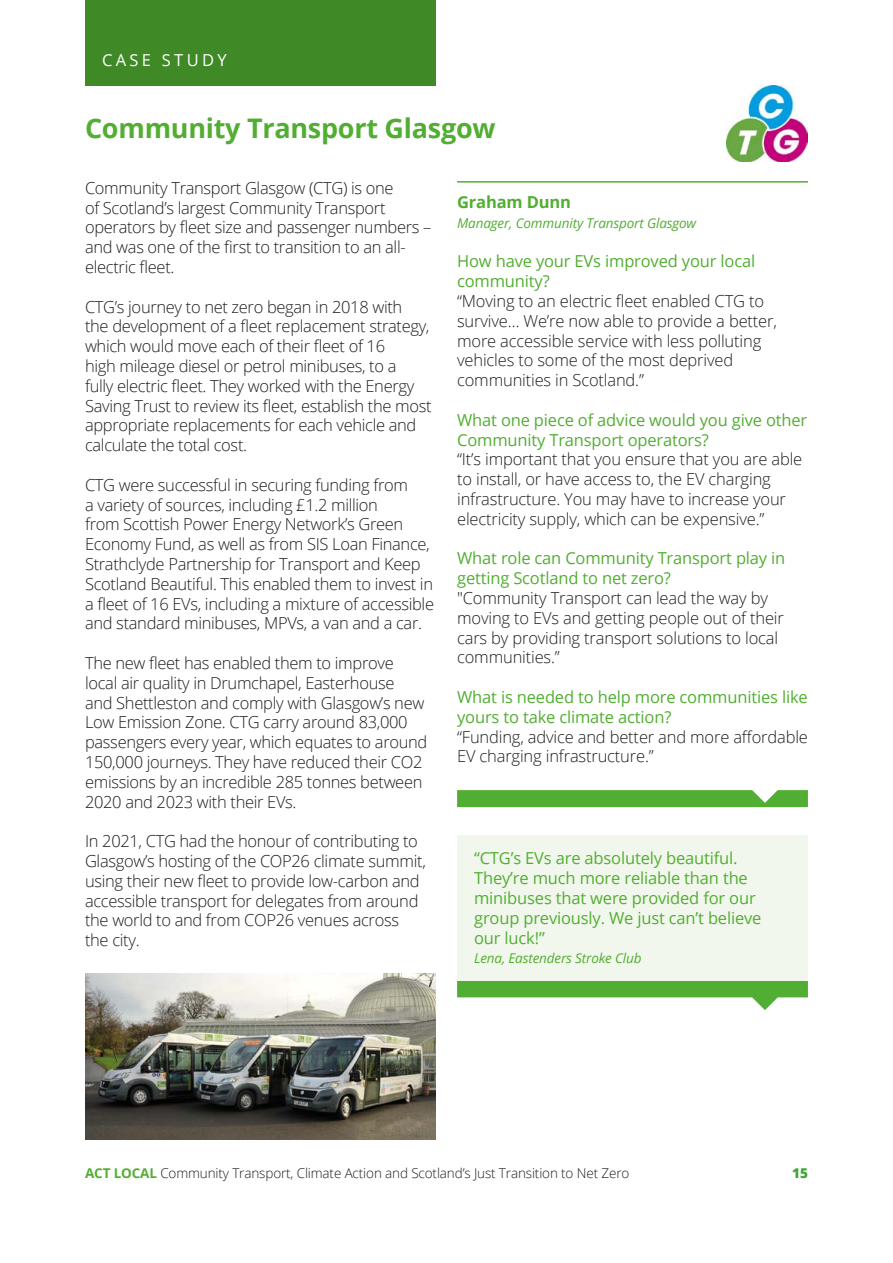
<style>
.page{position:relative;width:893px;height:1263px;background:#fff}
.page>*{position:absolute;margin:0;border:0;box-sizing:border-box;transform-origin:0 0}
.t1{font:700 27px "Open Sans";letter-spacing:-.01em;color:#52ae32}
.t2{font:300 16.5px/19.8px "Open Sans";letter-spacing:-.02em;color:#1d1d1b}
.t3{font:16.5px/19.8px "Open Sans";letter-spacing:-.01em;color:#52ae32}
.t4{font:700 16.5px "Open Sans";letter-spacing:-.01em;color:#52ae32}
.t5{font:16.5px "Open Sans";letter-spacing:.2em;color:#fff}
.t6{font:300 13.5px "Open Sans";letter-spacing:-.01em;color:#1d1d1b}
.t7{font:italic 13.5px "Open Sans";letter-spacing:-.01em;color:#52ae32}
.t8{font:800 13.5px "Open Sans";color:#3fa535}
.s1{font-weight:700;color:#52ae32}
</style>
<div class="page">
<img style="left:726px;top:85px;width:82px;height:76px">
<img style="left:85px;top:974px;width:351px;height:166px">
<hr style="left:457px;top:181px;width:351px;height:2px;background:#52ae32">
<svg style="left:457px;top:790px;width:351px;height:17px;background:#57b038"></svg>
<svg style="left:457px;top:980px;width:351px;height:30px"></svg>
<div style="left:457px;top:835px;width:351px;height:145px;background:#f2f7ed"></div>
<div style="left:85px;top:0;width:351px;height:85px;background:#408927"></div>
<p class="t5" style="left:102px;top:49px;width:126px">CASE STUDY</p>
<h1 class="t1" style="left:85px;top:109px;width:412px">Community Transport Glasgow</h1>
<p class="t2" style="left:85px;top:177px;width:348px">Community Transport Glasgow (CTG) is one<br>of Scotland’s largest Community Transport operators by fleet size and passenger numbers – and was one of the first to transition to an all&shy;electric fleet.</p>
<p class="t2" style="left:85px;top:296px;width:348px">CTG’s journey to net zero began in 2018 with<br>the development of a fleet replacement strategy, which would move each of their fleet of 16<br>high mileage diesel or petrol minibuses, to a<br>fully electric fleet. They worked with the Energy Saving Trust to review its fleet, establish the most appropriate replacements for each vehicle and calculate the total cost.</p>
<p class="t2" style="left:85px;top:474px;width:350px">CTG were successful in securing funding from<br>a variety of sources, including £1.2 million<br>from Scottish Power Energy Network’s Green Economy Fund, as well as from SIS Loan Finance, Strathclyde Partnership for Transport and Keep Scotland Beautiful. This enabled them to invest in a fleet of 16 EVs, including a mixture of accessible and standard minibuses, MPVs, a van and a car.</p>
<p class="t2" style="left:85px;top:653px;width:344px">The new fleet has enabled them to improve local air quality in Drumchapel, Easterhouse<br>and Shettleston and comply with Glasgow’s new Low Emission Zone. CTG carry around 83,000 passengers every year, which equates to around 150,000 journeys. They have reduced their CO2 emissions by an incredible 285 tonnes between 2020 and 2023 with their EVs.</p>
<p class="t2" style="left:85px;top:831px;width:342px">In 2021, CTG had the honour of contributing to Glasgow’s hosting of the COP26 climate summit, using their new fleet to provide low-carbon and accessible transport for delegates from around the world to and from COP26 venues across the city.</p>
<p class="t4" style="left:457px;top:190px;width:115px">Graham Dunn</p>
<p class="t7" style="left:457px;top:214px;width:241px">Manager, Community Transport Glasgow</p>
<p class="t3" style="left:457px;top:251px;width:300px">How have your EVs improved your local community?</p>
<p class="t2" style="left:457px;top:291px;width:321px">“Moving to an electric fleet enabled CTG to survive… We’re now able to provide a better, more accessible service with less polluting vehicles to some of the most deprived communities in Scotland.”</p>
<p class="t3" style="left:457px;top:409px;width:352px">What one piece of advice would you give other<br>Community Transport operators?</p>
<p class="t2" style="left:457px;top:449px;width:347px">“It’s important that you ensure that you are able to install, or have access to, the EV charging infrastructure. You may have to increase your electricity supply, which can be expensive.”</p>
<p class="t3" style="left:457px;top:548px;width:330px">What role can Community Transport play in getting Scotland to net zero?</p>
<p class="t2" style="left:457px;top:588px;width:328px">"Community Transport can lead the way by moving to EVs and getting people out of their cars by providing transport solutions to local communities.”</p>
<p class="t3" style="left:457px;top:687px;width:352px">What is needed to help more communities like yours to take climate action?</p>
<p class="t2" style="left:457px;top:726px;width:352px">“Funding, advice and better and more affordable<br>EV charging infrastructure.”</p>
<p class="t3" style="left:474px;top:848px;width:289px">“CTG’s EVs are absolutely beautiful.<br>They’re much more reliable than the minibuses that were provided for our group previously. We just can’t believe our luck!”</p>
<p class="t7" style="left:474px;top:949px;width:169px">Lena, Eastenders Stroke Club</p>
<p class="t6" style="left:85px;top:1164px;width:546px"><span class="s1">ACT LOCAL</span> Community Transport, Climate Action and Scotland’s Just Transition to Net Zero</p>
<p class="t8" style="left:792px;top:1163px;width:17px">15</p>
</div>
